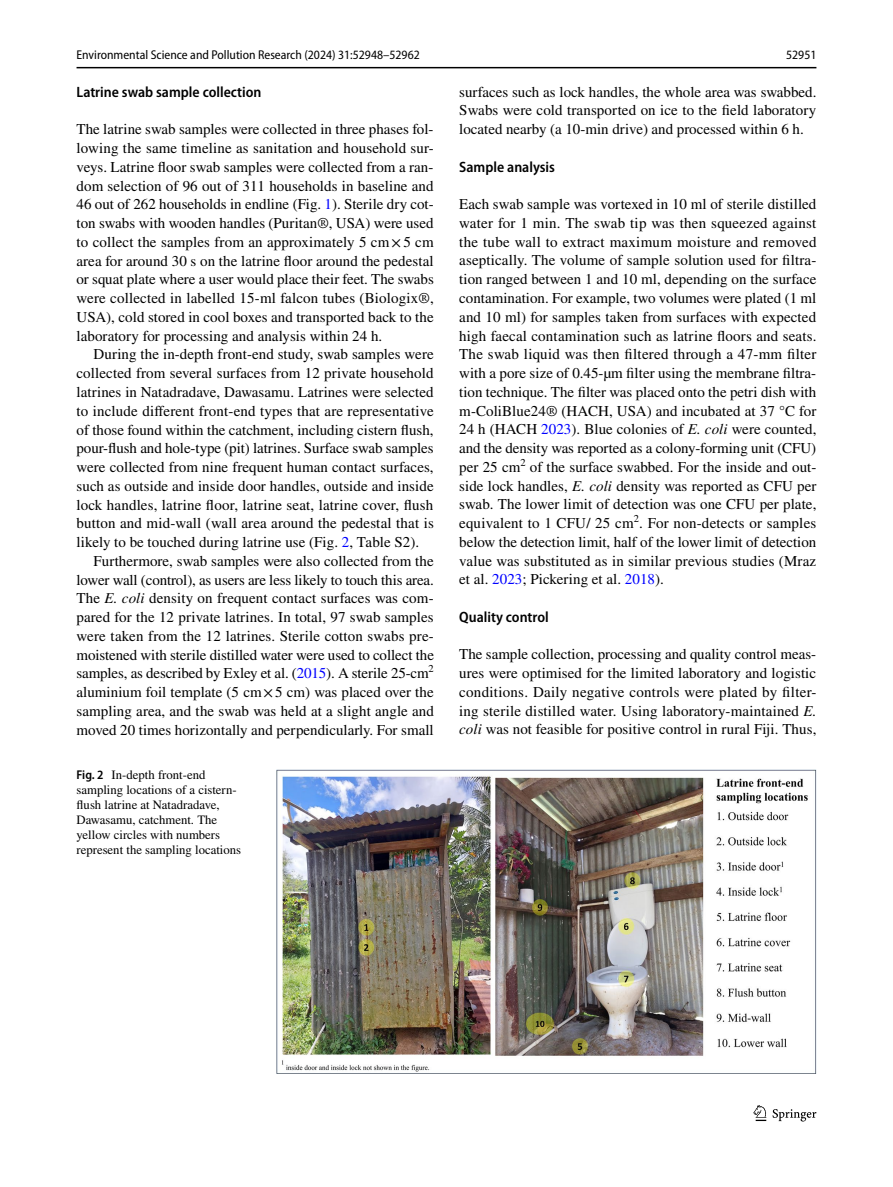
<style>
.page{position:relative;width:893px;height:1187px;background:#fff}
.page>*{position:absolute;margin:0;border:0;box-sizing:border-box;transform-origin:0 0}
.t1{font:15px/18.8px "STIX";letter-spacing:.005em;color:#000;text-align:justify}
.t2{font:600 semi-condensed 15px "Myriad Pro";color:#000}
.t3{font:12.75px/15px "STIX";color:#000}
.t4{font:semi-condensed 12.75px "Myriad Pro";color:#000}
.s1{color:#00f}
.s2{font-style:italic}
.s3{font-family:"Myriad Pro";font-weight:600;font-stretch:semi-condensed}
</style>
<div class="page">
<hr style="left:77px;top:67px;width:739px;height:1px;background:#000">
<svg style="left:753px;top:1105px;width:13px;height:15px"></svg>
<svg style="left:773px;top:1109px;width:43px;height:12px"></svg>
<img style="left:276px;top:769px;width:540px;height:304px">
<p class="t4" style="left:77px;top:48px;width:345px">Environmental Science and Pollution Research (2024) 31:52948–52962</p>
<p class="t4" style="left:786px;top:48px;width:32px">52951</p>
<p class="t2" style="left:77px;top:83px;width:187px">Latrine swab sample collection</p>
<p class="t1" style="left:77px;top:121px;width:359px">The latrine swab samples were collected in three phases fol&shy;lowing the same timeline as sanitation and household sur&shy;veys. Latrine floor swab samples were collected from a ran&shy;dom selection of 96 out of 311 households in baseline and 46 out of 262 households in endline (Fig. <span class="s1">1</span>). Sterile dry cot&shy;ton swabs with wooden handles (Puritan®, USA) were used to collect the samples from an approximately 5 cm×5 cm area for around 30 s on the latrine floor around the pedestal or squat plate where a user would place their feet. The swabs were collected in labelled 15-ml falcon tubes (Biologix®, USA), cold stored in cool boxes and transported back to the laboratory for processing and analysis within 24 h.</p>
<p class="t1" style="left:94px;top:346px;width:342px">During the in-depth front-end study, swab samples were</p>
<p class="t1" style="left:77px;top:365px;width:359px">collected from several surfaces from 12 private household</p>
<p class="t1" style="left:77px;top:383px;width:359px">latrines in Natadradave, Dawasamu. Latrines were selected</p>
<p class="t1" style="left:77px;top:402px;width:359px">to include different front-end types that are representative</p>
<p class="t1" style="left:77px;top:421px;width:359px">of those found within the catchment, including cistern flush,</p>
<p class="t1" style="left:77px;top:440px;width:359px">pour-flush and hole-type (pit) latrines. Surface swab samples</p>
<p class="t1" style="left:77px;top:458px;width:359px">were collected from nine frequent human contact surfaces,</p>
<p class="t1" style="left:77px;top:477px;width:359px">such as outside and inside door handles, outside and inside</p>
<p class="t1" style="left:77px;top:496px;width:358px">lock handles, latrine floor, latrine seat, latrine cover, flush</p>
<p class="t1" style="left:77px;top:515px;width:359px">button and mid-wall (wall area around the pedestal that is</p>
<p class="t1" style="left:77px;top:533px;width:344px">likely to be touched during latrine use (Fig. <span class="s1">2</span>, Table S2).</p>
<p class="t1" style="left:94px;top:552px;width:342px">Furthermore, swab samples were also collected from the</p>
<p class="t1" style="left:77px;top:571px;width:359px">lower wall (control), as users are less likely to touch this area.</p>
<p class="t1" style="left:77px;top:590px;width:359px">The <span class="s2">E. coli</span> density on frequent contact surfaces was com-</p>
<p class="t1" style="left:77px;top:608px;width:359px">pared for the 12 private latrines. In total, 97 swab samples</p>
<p class="t1" style="left:77px;top:627px;width:359px">were taken from the 12 latrines. Sterile cotton swabs pre-</p>
<p class="t1" style="left:77px;top:646px;width:359px">moistened with sterile distilled water were used to collect the</p>
<p class="t1" style="left:77px;top:665px;width:359px">samples, as described by Exley et al. (<span class="s1">2015</span>). A sterile 25-cm<sup>2</sup></p>
<p class="t1" style="left:77px;top:683px;width:359px">aluminium foil template (5 cm×5 cm) was placed over the</p>
<p class="t1" style="left:77px;top:702px;width:359px">sampling area, and the swab was held at a slight angle and</p>
<p class="t1" style="left:77px;top:721px;width:359px">moved 20 times horizontally and perpendicularly. For small</p>
<p class="t1" style="left:459px;top:83px;width:359px">surfaces such as lock handles, the whole area was swabbed.<br>Swabs were cold transported on ice to the field laboratory located nearby (a 10-min drive) and processed within 6 h.</p>
<p class="t2" style="left:459px;top:158px;width:97px">Sample analysis</p>
<p class="t1" style="left:459px;top:196px;width:359px">Each swab sample was vortexed in 10 ml of sterile distilled water for 1 min. The swab tip was then squeezed against the tube wall to extract maximum moisture and removed aseptically. The volume of sample solution used for filtra&shy;tion ranged between 1 and 10 ml, depending on the surface contamination. For example, two volumes were plated (1 ml and 10 ml) for samples taken from surfaces with expected high faecal contamination such as latrine floors and seats.<br>The swab liquid was then filtered through a 47-mm filter with a pore size of 0.45-µm filter using the membrane filtra&shy;tion technique. The filter was placed onto the petri dish with m-ColiBlue24® (HACH, USA) and incubated at 37 °C for 24 h (HACH <span class="s1">2023</span>). Blue colonies of <span class="s2">E. coli</span> were counted, and the density was reported as a colony-forming unit (CFU) per 25 cm<sup>2</sup> of the surface swabbed. For the inside and out&shy;side lock handles, <span class="s2">E. coli</span> density was reported as CFU per swab. The lower limit of detection was one CFU per plate, equivalent to 1 CFU/ 25 cm<sup>2</sup>. For non-detects or samples below the detection limit, half of the lower limit of detection value was substituted as in similar previous studies (Mraz et al. <span class="s1">2023</span>; Pickering et al. <span class="s1">2018</span>).</p>
<p class="t2" style="left:459px;top:608px;width:91px">Quality control</p>
<p class="t1" style="left:459px;top:646px;width:359px">The sample collection, processing and quality control meas&shy;ures were optimised for the limited laboratory and logistic conditions. Daily negative controls were plated by filter&shy;ing sterile distilled water. Using laboratory-maintained <span class="s2">E. coli</span> was not feasible for positive control in rural Fiji. Thus,</p>
<p class="t3" style="left:77px;top:768px;width:166px"><span class="s3">Fig. 2</span> In-depth front-end sampling locations of a cistern&shy;flush latrine at Natadradave,<br>Dawasamu, catchment. The yellow circles with numbers represent the sampling locations</p>
</div>
